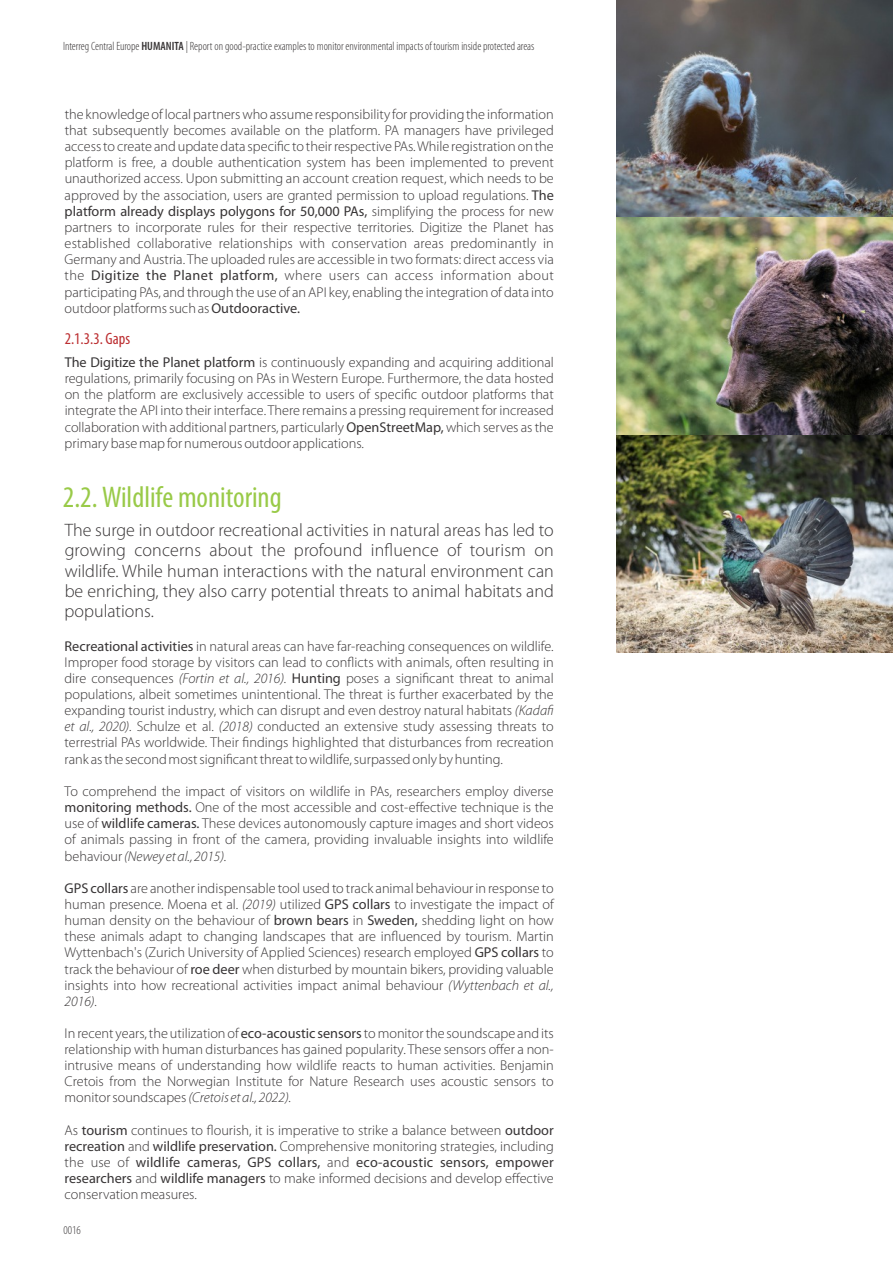
<style>
.page{position:relative;width:893px;height:1263px;background:#fff}
.page>*{position:absolute;margin:0;border:0;box-sizing:border-box;transform-origin:0 0}
.t1{font:condensed 30px "Myriad Pro";color:#99ca48}
.t2{font:300 18px/20.4px "Myriad Pro";color:#373435;text-align:justify}
.t3{font:condensed 16.5px "Myriad Pro";color:#bc2e31}
.t4{font:300 14.25px/16.2px "Myriad Pro";color:#373435;text-align:justify}
.t5{font:300 condensed 12px "Myriad Pro";color:#373435}
.s1{font-weight:600}
.s2{font-weight:400}
.s3{font-style:italic}
</style>
<div class="page">
<img style="left:617px;top:0;width:276px;height:653px">
<p class="t5" style="left:63px;top:41px;width:473px">Interreg Central Europe <span class="s1">HUMANITA</span> | Report on good-practice examples to monitor environmental impacts of tourism inside protected areas</p>
<p class="t4" style="left:65px;top:107px;width:491px">the knowledge of local partners who assume responsibility for providing the information that subsequently becomes available on the platform. PA managers have privileged access to create and update data specific to their respective PAs. While registration on the platform is free, a double authentication system has been implemented to prevent unauthorized access. Upon submitting an account creation request, which needs to be approved by the association, users are granted permission to upload regulations. <span class="s2">The platform already displays polygons for 50,000 PAs,</span> simplifying the process for new partners to incorporate rules for their respective territories. Digitize the Planet has established collaborative relationships with conservation areas predominantly in Germany and Austria. The uploaded rules are accessible in two formats: direct access via the <span class="s2">Digitize the Planet platform,</span> where users can access information about participating PAs, and through the use of an API key, enabling the integration of data into outdoor platforms such as <span class="s2">Outdooractive.</span></p>
<p class="t3" style="left:65px;top:332px;width:67px">2.1.3.3. Gaps</p>
<p class="t4" style="left:65px;top:355px;width:491px"><span class="s2">The Digitize the Planet platform</span> is continuously expanding and acquiring additional regulations, primarily focusing on PAs in Western Europe. Furthermore, the data hosted on the platform are exclusively accessible to users of specific outdoor platforms that integrate the API into their interface. There remains a pressing requirement for increased collaboration with additional partners, particularly <span class="s2">OpenStreetMap,</span> which serves as the primary base map for numerous outdoor applications.</p>
<h1 class="t1" style="left:63px;top:484px;width:220px">2.2. Wildlife monitoring</h1>
<p class="t2" style="left:65px;top:521px;width:491px">The surge in outdoor recreational activities in natural areas has led to growing concerns about the profound influence of tourism on wildlife. While human interactions with the natural environment can be enriching, they also carry potential threats to animal habitats and populations.</p>
<p class="t4" style="left:65px;top:639px;width:491px"><span class="s2">Recreational activities</span> in natural areas can have far-reaching consequences on wildlife.<br>Improper food storage by visitors can lead to conflicts with animals, often resulting in dire consequences <span class="s3">(Fortin et al., 2016).</span> <span class="s2">Hunting</span> poses a significant threat to animal populations, albeit sometimes unintentional. The threat is further exacerbated by the expanding tourist industry, which can disrupt and even destroy natural habitats <span class="s3">(Kadafi et al., 2020).</span> Schulze et al. <span class="s3">(2018)</span> conducted an extensive study assessing threats to terrestrial PAs worldwide. Their findings highlighted that disturbances from recreation rank as the second most significant threat to wildlife, surpassed only by hunting.</p>
<p class="t4" style="left:65px;top:784px;width:491px">To comprehend the impact of visitors on wildlife in PAs, researchers employ diverse <span class="s2">monitoring methods.</span> One of the most accessible and cost-effective technique is the use of <span class="s2">wildlife cameras.</span> These devices autonomously capture images and short videos of animals passing in front of the camera, providing invaluable insights into wildlife behaviour <span class="s3">(Newey et al., 2015).</span></p>
<p class="t4" style="left:65px;top:881px;width:491px"><span class="s2">GPS collars</span> are another indispensable tool used to track animal behaviour in response to human presence. Moena et al. <span class="s3">(2019)</span> utilized <span class="s2">GPS collars</span> to investigate the impact of human density on the behaviour of <span class="s2">brown bears</span> in <span class="s2">Sweden,</span> shedding light on how these animals adapt to changing landscapes that are influenced by tourism. Martin Wyttenbach's (Zurich University of Applied Sciences) research employed <span class="s2">GPS collars</span> to track the behaviour of <span class="s2">roe deer</span> when disturbed by mountain bikers, providing valuable insights into how recreational activities impact animal behaviour <span class="s3">(Wyttenbach et al., 2016).</span></p>
<p class="t4" style="left:65px;top:1026px;width:491px">In recent years, the utilization of <span class="s2">eco-acoustic sensors</span>to monitor the soundscape and its relationship with human disturbances has gained popularity. These sensors offer a non&shy;intrusive means of understanding how wildlife reacts to human activities. Benjamin Cretois from the Norwegian Institute for Nature Research uses acoustic sensors to monitor soundscapes <span class="s3">(Cretois et al., 2022).</span></p>
<p class="t4" style="left:65px;top:1123px;width:491px">As <span class="s2">tourism</span> continues to flourish, it is imperative to strike a balance between <span class="s2">outdoor recreation</span> and <span class="s2">wildlife preservation.</span> Comprehensive monitoring strategies, including the use of <span class="s2">wildlife cameras, GPS collars,</span> and <span class="s2">eco-acoustic sensors, empower researchers</span> and <span class="s2">wildlife managers</span> to make informed decisions and develop effective conservation measures.</p>
<p class="t5" style="left:63px;top:1225px;width:19px">0016</p>
</div>
